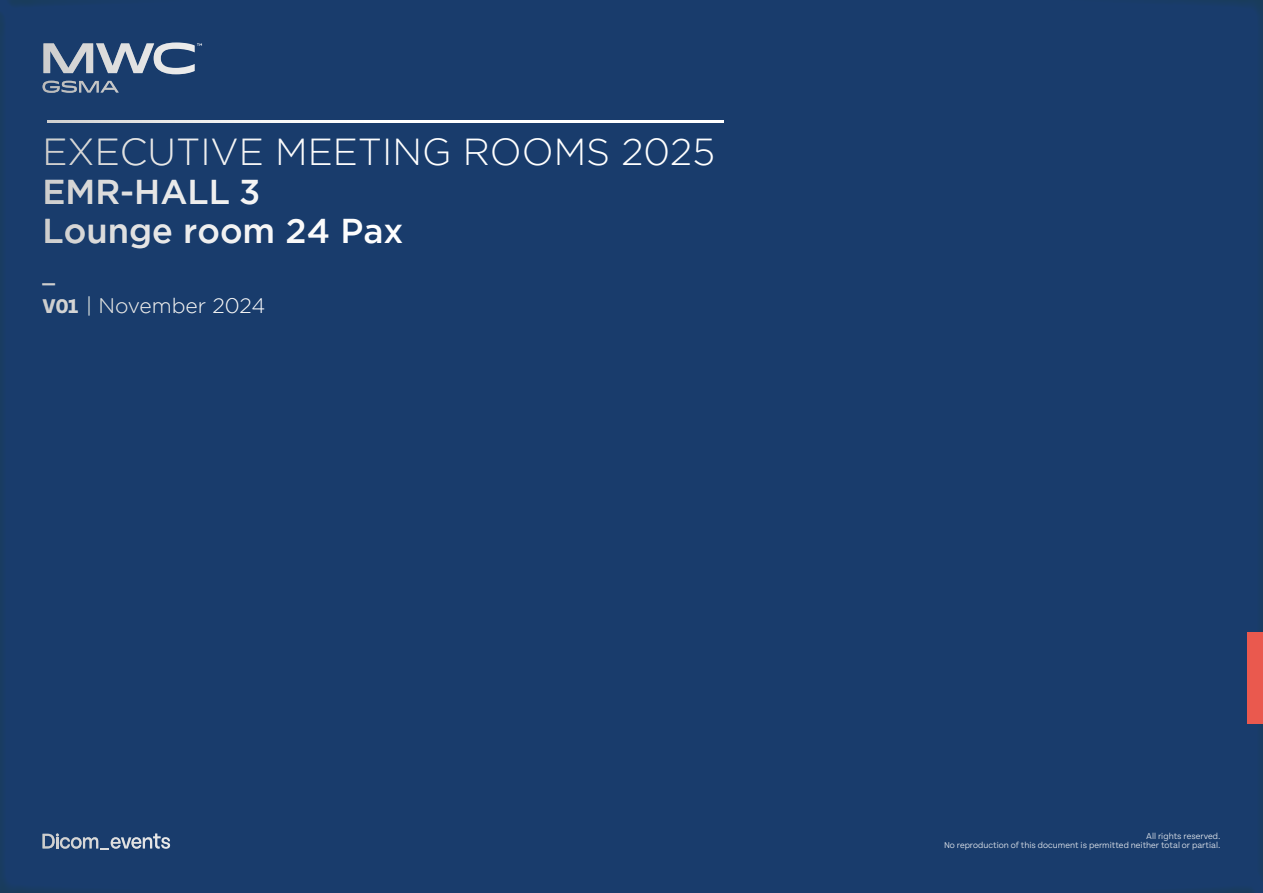
<style>
.page{position:relative;width:1263px;height:893px;background:#fff}
.page>*{position:absolute;margin:0;border:0;box-sizing:border-box;transform-origin:0 0}
.t1{font:300 37.5px "Gotham";color:#fff}
.t2{font:500 34.35px/39px "Gotham";color:#fff}
.t3{font:300 21px/30.9px "Gotham";color:#fff}
.t4{font:300 9px/9px "Tenon";color:#fff;text-align:right}
.s1{font-weight:500}
.s2{font-family:"Tenon";font-weight:700}
</style>
<div class="page">
<div style="left:0;top:0;width:643px;height:893px;background:#193c6c"></div>
<div style="left:620px;top:0;width:643px;height:893px;background:#193c6c"></div>
<div style="left:1248px;top:632px;width:15px;height:91px;background:#ea594e"></div>
<h1 class="t1" style="left:43px;top:128px;width:674px">EXECUTIVE MEETING ROOMS 2025</h1>
<h2 class="t2" style="left:43px;top:172px;width:363px">EMR-HALL 3<br>Lounge room 24 Pax</h2>
<h3 class="t3" style="left:43px;top:258px;width:224px"><span class="s1">_<br></span><span class="s2">V01</span> | November 2024</h3>
<p class="t4" style="left:944px;top:832px;width:278px">All rights reserved.<br>No reproduction of this document is permitted neither total or partial.</p>
</div>
